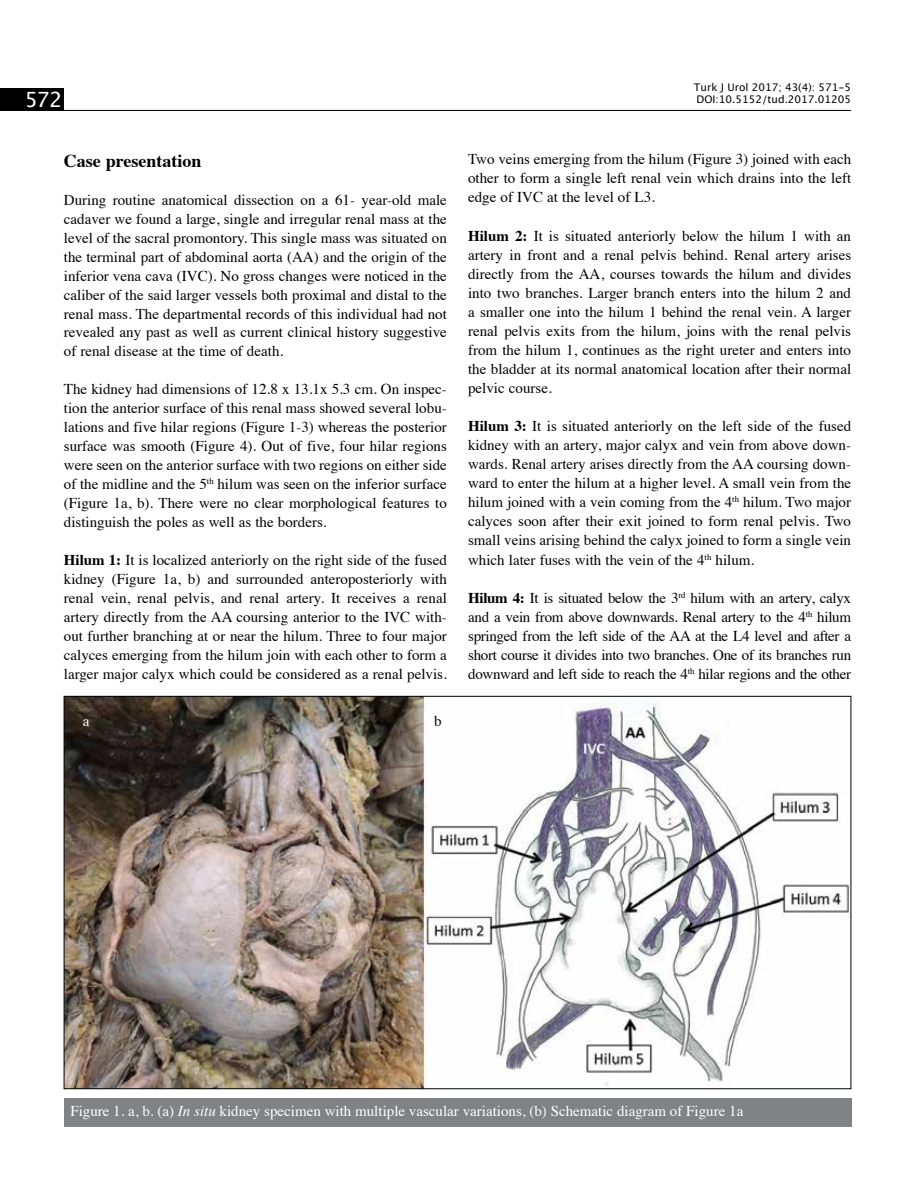
<style>
.page{position:relative;width:915px;height:1191px;background:#fff}
.page>*{position:absolute;margin:0;border:0;box-sizing:border-box;transform-origin:0 0}
.t1{font:21px "Lucida Grande";color:#fff}
.t2{font:700 18px "Times";color:#000}
.t3{font:15px/19px "Times";color:#000;text-align:justify}
.t4{font:15px "Times";color:#fff}
.t5{font:10.5px/12.6px "Lucida Grande";color:#000}
.s1{font-weight:700}
.s2{font-style:italic}
</style>
<div class="page">
<hr style="left:64px;top:110px;width:786px;height:1px;background:#000">
<div style="left:0;top:88px;width:64px;height:23px;background:#000"></div>
<img style="left:66px;top:698px;width:782px;height:389px">
<div style="left:64px;top:1098px;width:786px;height:29px;background:#808285"></div>
<h1 class="t1" style="left:25px;top:88px;width:39px">572</h1>
<p class="t5" style="left:693px;top:81px;width:159px">Turk J Urol 2017; 43(4): 571-5<br>DOI:10.5152/tud.2017.01205</p>
<p class="t2" style="left:64px;top:143px;width:139px">Case presentation</p>
<p class="t3" style="left:64px;top:189px;width:384px">During routine anatomical dissection on a 61- year-old male cadaver we found a large, single and irregular renal mass at the level of the sacral promontory. This single mass was situated on the terminal part of abdominal aorta (AA) and the origin of the inferior vena cava (IVC). No gross changes were noticed in the caliber of the said larger vessels both proximal and distal to the renal mass. The departmental records of this individual had not revealed any past as well as current clinical history suggestive of renal disease at the time of death.</p>
<p class="t3" style="left:64px;top:378px;width:384px">The kidney had dimensions of 12.8 x 13.1x 5.3 cm. On inspec&shy;tion the anterior surface of this renal mass showed several lobu&shy;lations and five hilar regions (Figure 1-3) whereas the posterior surface was smooth (Figure 4). Out of five, four hilar regions were seen on the anterior surface with two regions on either side of the midline and the 5<sup>th</sup> hilum was seen on the inferior surface (Figure 1a, b). There were no clear morphological features to distinguish the poles as well as the borders.</p>
<p class="t3" style="left:64px;top:549px;width:384px"><span class="s1">Hilum 1:</span> It is localized anteriorly on the right side of the fused kidney (Figure 1a, b) and surrounded anteroposteriorly with renal vein, renal pelvis, and renal artery. It receives a renal artery directly from the AA coursing anterior to the IVC with&shy;out further branching at or near the hilum. Three to four major calyces emerging from the hilum join with each other to form a larger major calyx which could be considered as a renal pelvis.</p>
<p class="t4" style="left:83px;top:707px;width:8px">a</p>
<p class="t3" style="left:434px;top:710px;width:9px">b</p>
<p class="t3" style="left:468px;top:148px;width:384px">Two veins emerging from the hilum (Figure 3) joined with each other to form a single left renal vein which drains into the left edge of IVC at the level of L3.</p>
<p class="t3" style="left:468px;top:225px;width:384px"><span class="s1">Hilum 2:</span> It is situated anteriorly below the hilum 1 with an artery in front and a renal pelvis behind. Renal artery arises directly from the AA, courses towards the hilum and divides into two branches. Larger branch enters into the hilum 2 and a smaller one into the hilum 1 behind the renal vein. A larger renal pelvis exits from the hilum, joins with the renal pelvis from the hilum 1, continues as the right ureter and enters into the bladder at its normal anatomical location after their normal pelvic course.</p>
<p class="t3" style="left:468px;top:415px;width:384px"><span class="s1">Hilum 3:</span> It is situated anteriorly on the left side of the fused kidney with an artery, major calyx and vein from above down&shy;wards. Renal artery arises directly from the AA coursing down&shy;ward to enter the hilum at a higher level. A small vein from the hilum joined with a vein coming from the 4<sup>th</sup> hilum. Two major calyces soon after their exit joined to form renal pelvis. Two small veins arising behind the calyx joined to form a single vein which later fuses with the vein of the 4<sup>th</sup> hilum.</p>
<p class="t3" style="left:468px;top:587px;width:384px"><span class="s1">Hilum 4:</span> It is situated below the 3<sup>rd</sup> hilum with an artery, calyx and a vein from above downwards. Renal artery to the 4<sup>th</sup> hilum springed from the left side of the AA at the L4 level and after a short course it divides into two branches. One of its branches run downward and left side to reach the 4<sup>th</sup> hilar regions and the other</p>
<p class="t4" style="left:70px;top:1097px;width:674px">Figure 1. a, b. (a) <span class="s2">In situ</span> kidney specimen with multiple vascular variations, (b) Schematic diagram of Figure 1a</p>
</div>
